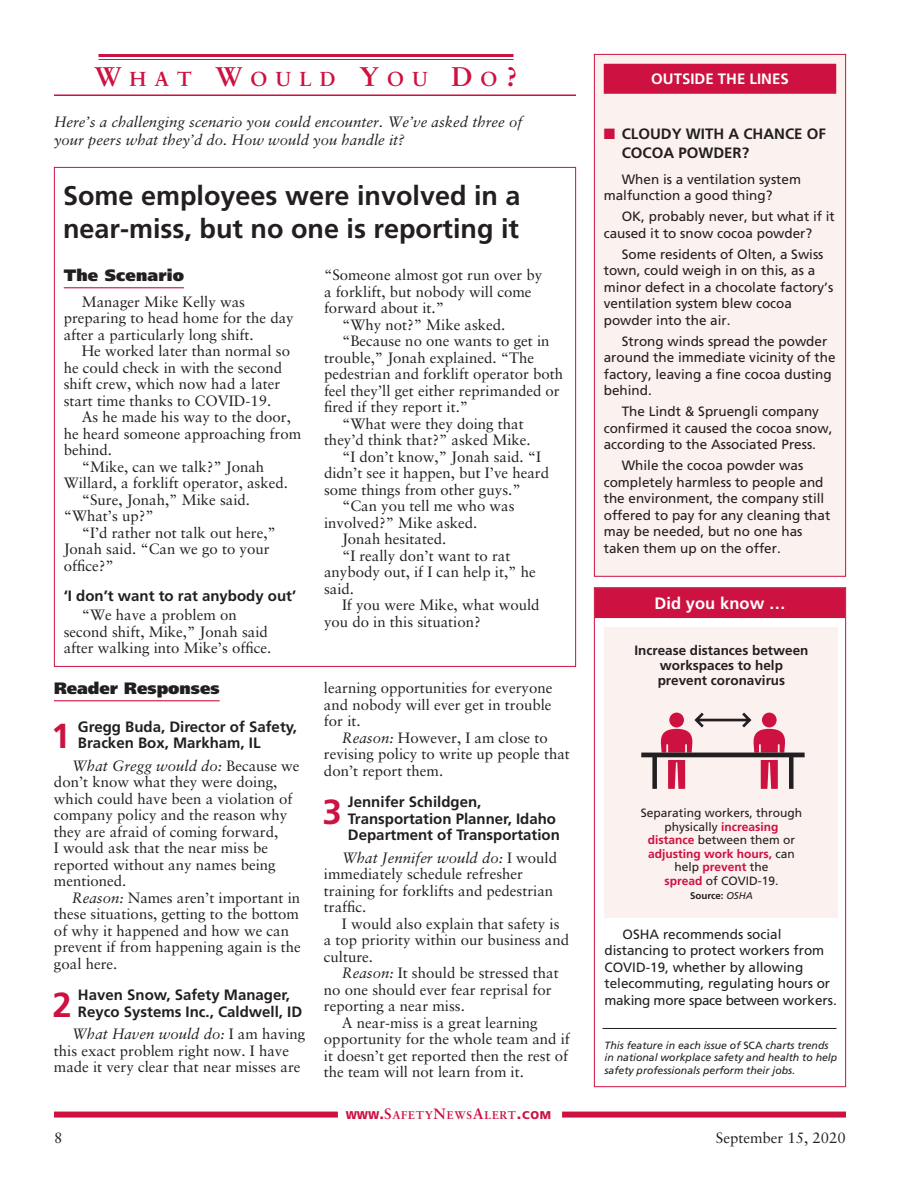
<style>
.page{position:relative;width:918px;height:1188px;background:#fff}
.page>*{position:absolute;margin:0;border:0;box-sizing:border-box;transform-origin:0 0}
.t1{font:700 34.8px "Frutiger";color:#cd1141}
.t2{font:700 27px/33px "Frutiger";color:#231f20}
.t3{font:700 20.25px "Sabon";letter-spacing:.4em;color:#cd1141}
.t4{font:900 16.5px "Frutiger";color:#231f20}
.t5{font:700 16.5px "Frutiger";letter-spacing:.005em;color:#fff}
.t6{font:15px/16.5px "Sabon";color:#231f20}
.t7{font:700 15px/16.5px "Frutiger";color:#231f20}
.t8{font:italic 15px/18px "Sabon";color:#231f20}
.t9{font:700 15px "Frutiger";color:#fff}
.t10{font:13.5px/16.5px "Frutiger";color:#231f20}
.t11{font:700 13.5px/15px "Frutiger";color:#231f20;text-align:center}
.t12{font:12px/13.5px "Frutiger";color:#231f20;text-align:center}
.t13{font:700 11.25px "Sabon";letter-spacing:.065em;color:#cd1141}
.t14{font:italic 10.5px/12.6px "Frutiger";color:#231f20}
.t15{font:700 9.75px "Frutiger";color:#231f20}
.s1{font-size:27px}
.s2{font-style:italic}
.s3{font-size:18px;color:#fff}
.s4{font-family:"Frutiger";font-weight:900}
.s5{font-family:"Frutiger";font-weight:900;font-size:15px}
.s6{font-size:15px}
.s7{color:#cd1141}
.s8{font-weight:700;color:#cd1141}
.s9{font-weight:400;font-style:italic}
.s10{font-style:normal}
</style>
<div class="page">
<div style="left:54px;top:1112px;width:792px;height:6px;background:#cd1141"></div>
<div style="left:338px;top:1109px;width:224px;height:18px;background:#fff"></div>
<div style="left:595px;top:588px;width:250px;height:30px;background:#cd1141"></div>
<div style="left:594px;top:587px;width:252px;height:500px;border:1px solid #cd1141"></div>
<hr style="left:603px;top:1028px;width:234px;height:1px;background:#231f20">
<div style="left:605px;top:627px;width:233px;height:291px;background:#fbf1ef"></div>
<svg style="left:641px;top:713px;width:164px;height:76px"></svg>
<div style="left:594px;top:54px;width:252px;height:522px;background:#fbf1ef"></div>
<div style="left:604px;top:64px;width:232px;height:30px;background:#cd1141"></div>
<div style="left:594px;top:54px;width:252px;height:523px;border:1px solid #cd1141"></div>
<hr style="left:54px;top:700px;width:166px;height:1px;background:#cd1141">
<hr style="left:64px;top:287px;width:120px;height:1px;background:#cd1141">
<hr style="left:98px;top:54px;width:416px;height:3px;background:#cd1141">
<hr style="left:98px;top:59px;width:416px;height:1px;background:#cd1141">
<hr style="left:54px;top:94px;width:522px;height:2px;background:#cd1141">
<h3 class="t3" style="left:94px;top:66px;width:425px"><span class="s1">W</span>HAT <span class="s1">W</span>OULD <span class="s1">Y</span>OU <span class="s1">D</span>O<span class="s1">?</span></h3>
<p class="t8" style="left:54px;top:113px;width:470px">Here’s a challenging scenario you could encounter. We’ve asked three of your peers what they’d do. How would you handle it?</p>
<h2 class="t2" style="left:63px;top:179px;width:459px">Some employees were involved in a near-miss, but no one is reporting it</h2>
<p class="t4" style="left:64px;top:265px;width:122px">The Scenario</p>
<p class="t6" style="left:64px;top:293px;width:232px;text-indent:18px">Manager Mike Kelly was preparing to head home for the day after a particularly long shift.</p>
<p class="t6" style="left:64px;top:343px;width:228px;text-indent:18px">He worked later than normal so he could check in with the second shift crew, which now had a later start time thanks to COVID-19.</p>
<p class="t6" style="left:82px;top:409px;width:211px">As he made his way to the door,</p>
<p class="t6" style="left:64px;top:425px;width:239px">he heard someone approaching from</p>
<p class="t6" style="left:64px;top:442px;width:50px">behind.</p>
<p class="t6" style="left:82px;top:458px;width:184px">“Mike, can we talk?” Jonah</p>
<p class="t6" style="left:64px;top:475px;width:226px">Willard, a forklift operator, asked.</p>
<p class="t6" style="left:82px;top:491px;width:170px">“Sure, Jonah,” Mike said.</p>
<p class="t6" style="left:64px;top:508px;width:92px">“What’s up?”</p>
<p class="t6" style="left:82px;top:524px;width:196px">“I’d rather not talk out here,”</p>
<p class="t6" style="left:64px;top:541px;width:207px">Jonah said. “Can we go to your</p>
<p class="t6" style="left:64px;top:557px;width:51px">office?”</p>
<p class="t7" style="left:64px;top:587px;width:234px">‘I don’t want to rat anybody out’</p>
<p class="t6" style="left:64px;top:607px;width:209px;text-indent:18px">“We have a problem on second shift, Mike,” Jonah said after walking into Mike’s office.</p>
<p class="t4" style="left:54px;top:678px;width:167px">Reader Responses</p>
<h1 class="t1" style="left:51px;top:716px;width:21px">1</h1>
<p class="t7" style="left:78px;top:718px;width:220px">Gregg Buda, Director of Safety,<br>Bracken Box, Markham, IL</p>
<p class="t6" style="left:54px;top:757px;width:247px;text-indent:18px"><span class="s2">What Gregg would do:</span> Because we don’t know what they were doing, which could have been a violation of company policy and the reason why they are afraid of coming forward,<br>I would ask that the near miss be reported without any names being mentioned.</p>
<p class="t6" style="left:54px;top:889px;width:248px;text-indent:18px"><span class="s2">Reason:</span> Names aren’t important in these situations, getting to the bottom of why it happened and how we can prevent if from happening again is the goal here.</p>
<h1 class="t1" style="left:53px;top:984px;width:21px">2</h1>
<p class="t7" style="left:78px;top:987px;width:226px">Haven Snow, Safety Manager,<br>Reyco Systems Inc., Caldwell, ID</p>
<p class="t6" style="left:54px;top:1026px;width:253px;text-indent:18px"><span class="s2">What Haven would do:</span> I am having this exact problem right now. I have made it very clear that near misses are</p>
<p class="t6" style="left:324px;top:267px;width:220px">“Someone almost got run over by</p>
<p class="t6" style="left:324px;top:283px;width:209px">a forklift, but nobody will come</p>
<p class="t6" style="left:324px;top:300px;width:122px">forward about it.”</p>
<p class="t6" style="left:342px;top:316px;width:165px">“Why not?” Mike asked.</p>
<p class="t6" style="left:342px;top:333px;width:209px">“Because no one wants to get in</p>
<p class="t6" style="left:324px;top:349px;width:212px">trouble,” Jonah explained. “The</p>
<p class="t6" style="left:324px;top:366px;width:241px">pedestrian and forklift operator both</p>
<p class="t6" style="left:324px;top:382px;width:237px">feel they’ll get either reprimanded or</p>
<p class="t6" style="left:324px;top:399px;width:146px">fired if they report it.”</p>
<p class="t6" style="left:342px;top:415px;width:183px">“What were they doing that</p>
<p class="t6" style="left:324px;top:432px;width:208px">they’d think that?” asked Mike.</p>
<p class="t6" style="left:342px;top:448px;width:201px">“I don’t know,” Jonah said. “I</p>
<p class="t6" style="left:324px;top:465px;width:227px">didn’t see it happen, but I’ve heard</p>
<p class="t6" style="left:324px;top:481px;width:198px">some things from other guys.”</p>
<p class="t6" style="left:342px;top:498px;width:174px">“Can you tell me who was</p>
<p class="t6" style="left:324px;top:514px;width:155px">involved?” Mike asked.</p>
<p class="t6" style="left:342px;top:531px;width:106px">Jonah hesitated.</p>
<p class="t6" style="left:342px;top:547px;width:170px">“I really don’t want to rat</p>
<p class="t6" style="left:324px;top:564px;width:213px">anybody out, if I can help it,” he</p>
<p class="t6" style="left:324px;top:580px;width:32px">said.</p>
<p class="t6" style="left:342px;top:597px;width:199px">If you were Mike, what would</p>
<p class="t6" style="left:324px;top:613px;width:158px">you do in this situation?</p>
<p class="t6" style="left:324px;top:680px;width:230px;text-align:justify">learning opportunities for everyone and nobody will ever get in trouble for it.</p>
<p class="t6" style="left:324px;top:729px;width:247px;text-indent:18px"><span class="s2">Reason:</span> However, I am close to revising policy to write up people that don’t report them.</p>
<h1 class="t1" style="left:322px;top:791px;width:21px">3</h1>
<p class="t7" style="left:348px;top:794px;width:213px">Jennifer Schildgen,<br>Transportation Planner, Idaho<br>Department of Transportation</p>
<p class="t6" style="left:324px;top:849px;width:235px;text-indent:18px"><span class="s2">What Jennifer would do:</span> I would immediately schedule refresher training for forklifts and pedestrian traffic.</p>
<p class="t6" style="left:324px;top:915px;width:247px;text-indent:18px">I would also explain that safety is a top priority within our business and culture.</p>
<p class="t6" style="left:324px;top:965px;width:236px;text-indent:18px"><span class="s2">Reason:</span> It should be stressed that no one should ever fear reprisal for reporting a near miss.</p>
<p class="t6" style="left:324px;top:1014px;width:247px;text-indent:18px">A near-miss is a great learning opportunity for the whole team and if it doesn’t get reported then the rest of the team will not learn from it.</p>
<p class="t13" style="left:338px;top:1108px;width:226px"><span class="s3">x</span><span class="s4">WWW</span><span class="s5">.</span><span class="s6">S</span>AFETY<span class="s6">N</span>EWS<span class="s6">A</span>LERT<span class="s5">.</span><span class="s4">COM</span><span class="s3">X</span></p>
<p class="t9" style="left:651px;top:70px;width:139px">OUTSIDE THE LINES</p>
<p class="t7" style="left:622px;top:124px;width:206px;line-height:19.5px;text-indent:-18px"><span class="s7">■</span> CLOUDY WITH A CHANCE OF<br>COCOA POWDER?</p>
<p class="t10" style="left:604px;top:171px;width:199px;text-indent:18px">When is a ventilation system malfunction a good thing?</p>
<p class="t10" style="left:604px;top:208px;width:233px;text-indent:18px">OK, probably never, but what if it caused it to snow cocoa powder?</p>
<p class="t10" style="left:604px;top:246px;width:231px;text-indent:18px">Some residents of Olten, a Swiss town, could weigh in on this, as a minor defect in a chocolate factory’s ventilation system blew cocoa powder into the air.</p>
<p class="t10" style="left:604px;top:333px;width:233px;text-indent:18px">Strong winds spread the powder around the immediate vicinity of the factory, leaving a fine cocoa dusting behind.</p>
<p class="t10" style="left:604px;top:403px;width:230px;text-indent:18px">The Lindt &amp; Spruengli company confirmed it caused the cocoa snow, according to the Associated Press.</p>
<p class="t10" style="left:604px;top:457px;width:228px;text-indent:18px">While the cocoa powder was completely harmless to people and the environment, the company still offered to pay for any cleaning that may be needed, but no one has taken them up on the offer.</p>
<p class="t5" style="left:654px;top:594px;width:133px">Did you know …</p>
<p class="t11" style="left:634px;top:643px;width:176px">Increase distances between workspaces to help prevent coronavirus</p>
<p class="t12" style="left:641px;top:806px;width:163px">Separating workers, through physically <span class="s8">increasing distance</span> between them or <span class="s8">adjusting work hours,</span> can help <span class="s8">prevent</span> the<br><span class="s8">spread</span> of COVID-19.</p>
<p class="t15" style="left:690px;top:890px;width:64px">Source: <span class="s9">OSHA</span></p>
<p class="t10" style="left:605px;top:926px;width:234px;text-indent:18px">OSHA recommends social distancing to protect workers from<br>COVID-19, whether by allowing telecommuting, regulating hours or making more space between workers.</p>
<p class="t14" style="left:604px;top:1039px;width:234px">This feature in each issue of <span class="s10">SCA</span> charts trends in national workplace safety and health to help safety professionals perform their jobs.</p>
<p class="t6" style="left:54px;top:1129px;width:10px">8</p>
<p class="t6" style="left:716px;top:1129px;width:132px">September 15, 2020</p>
</div>
